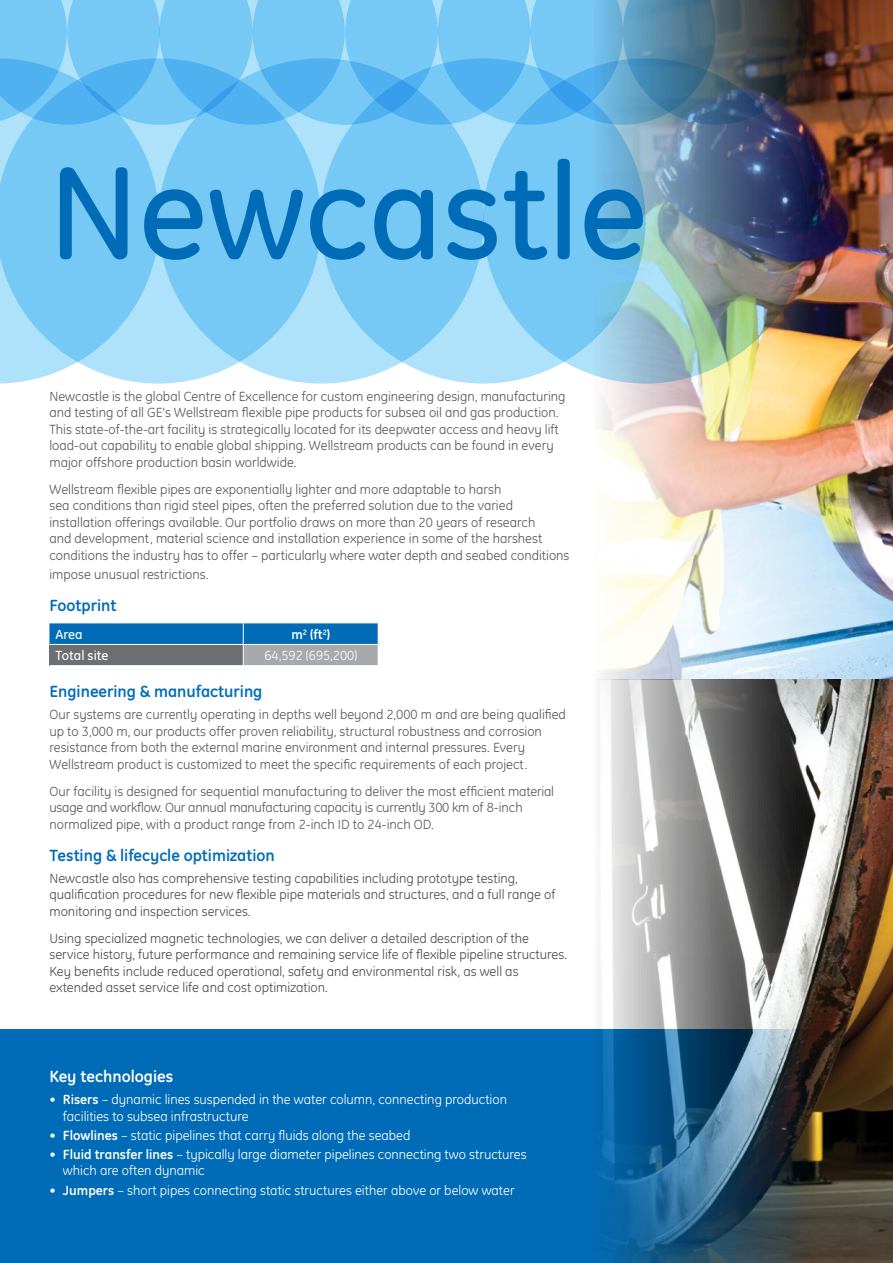
<style>
.page{position:relative;width:893px;height:1263px;background:#fff}
.page>*{position:absolute;margin:0;border:0;box-sizing:border-box;transform-origin:0 0}
.t1{font:500 133.05px "GE Inspira";color:#006cb7}
.t2{font:700 16.5px "GE Inspira";color:#006cb7}
.t3{font:700 16.5px "GE Inspira";color:#fff}
.t4{font:13.5px/16.5px "GE Inspira";color:#58595b}
.t5{font:13.5px/16.5px "GE Inspira";color:#4d4d4f}
.t6{font:13.5px/16.5px "GE Inspira";color:#fff}
.t7{font:500 13.5px "GE Inspira";color:#fff}
.t8{font:700 13.5px "GE Inspira";color:#fff}
.s1{font-weight:700}
</style>
<div class="page">
<div style="left:0;top:1029px;width:893px;height:234px;background:#006cb7"></div>
<img style="left:601px;top:0;width:292px;height:679px">
<div style="left:158px;top:58px;width:326px;height:326px;background:#aee2fa;border-radius:50%"></div>
<svg style="left:0;top:125px;width:321px;height:259px;background:#88d0f6"></svg>
<svg style="left:320px;top:58px;width:326px;height:326px;background:#85cef6"></svg>
<img style="left:483px;top:58px;width:325px;height:326px;border-radius:50%">
<svg style="left:0;top:0;width:808px;height:125px;background:#63abd6"></svg>
<img style="left:595px;top:679px;width:298px;height:584px">
<svg style="left:49px;top:623px;width:330px;height:42px;background:#487da3"></svg>
<h1 class="t1" style="left:49px;top:137px;width:600px">Newcastle</h1>
<p class="t4" style="left:49px;top:388px;width:518px">Newcastle is the global Centre of Excellence for custom engineering design, manufacturing and testing of all GE’s Wellstream flexible pipe products for subsea oil and gas production.<br>This state-of-the-art facility is strategically located for its deepwater access and heavy lift load-out capability to enable global shipping. Wellstream products can be found in every major offshore production basin worldwide.</p>
<p class="t4" style="left:49px;top:481px;width:522px">Wellstream flexible pipes are exponentially lighter and more adaptable to harsh<br>sea conditions than rigid steel pipes, often the preferred solution due to the varied installation offerings available. Our portfolio draws on more than 20 years of research<br>and development, material science and installation experience in some of the harshest conditions the industry has to offer – particularly where water depth and seabed conditions</p>
<p class="t4" style="left:49px;top:566px;width:160px">impose unusual restrictions.</p>
<p class="t2" style="left:49px;top:595px;width:69px">Footprint</p>
<p class="t7" style="left:55px;top:626px;width:29px">Area</p>
<p class="t8" style="left:291px;top:626px;width:40px">m<sup>2</sup> (ft<sup>2</sup>)</p>
<p class="t7" style="left:55px;top:648px;width:55px">Total site</p>
<p class="t6" style="left:264px;top:647px;width:94px">64,592 (695,200)</p>
<p class="t2" style="left:49px;top:681px;width:215px">Engineering &amp; manufacturing</p>
<p class="t4" style="left:49px;top:706px;width:518px">Our systems are currently operating in depths well beyond 2,000 m and are being qualified up to 3,000 m, our products offer proven reliability, structural robustness and corrosion resistance from both the external marine environment and internal pressures. Every Wellstream product is customized to meet the specific requirements of each project.</p>
<p class="t4" style="left:49px;top:783px;width:506px">Our facility is designed for sequential manufacturing to deliver the most efficient material usage and workflow. Our annual manufacturing capacity is currently 300 km of 8-inch normalized pipe, with a product range from 2-inch ID to 24-inch OD.</p>
<p class="t2" style="left:49px;top:844px;width:227px">Testing &amp; lifecycle optimization</p>
<p class="t5" style="left:49px;top:870px;width:508px">Newcastle also has comprehensive testing capabilities including prototype testing, qualification procedures for new flexible pipe materials and structures, and a full range of monitoring and inspection services.</p>
<p class="t5" style="left:49px;top:930px;width:519px">Using specialized magnetic technologies, we can deliver a detailed description of the service history, future performance and remaining service life of flexible pipeline structures.<br>Key benefits include reduced operational, safety and environmental risk, as well as extended asset service life and cost optimization.</p>
<p class="t3" style="left:49px;top:1066px;width:125px">Key technologies</p>
<p class="t6" style="left:63px;top:1091px;width:446px;text-indent:-14px"><span class="s1">• Risers</span> – dynamic lines suspended in the water column, connecting production facilities to subsea infrastructure</p>
<p class="t6" style="left:49px;top:1127px;width:362px"><span class="s1">• Flowlines</span> – static pipelines that carry fluids along the seabed</p>
<p class="t6" style="left:63px;top:1146px;width:465px;text-indent:-14px"><span class="s1">• Fluid transfer lines</span> – typically large diameter pipelines connecting two structures which are often dynamic</p>
<p class="t6" style="left:49px;top:1182px;width:467px"><span class="s1">• Jumpers</span> – short pipes connecting static structures either above or below water</p>
</div>
